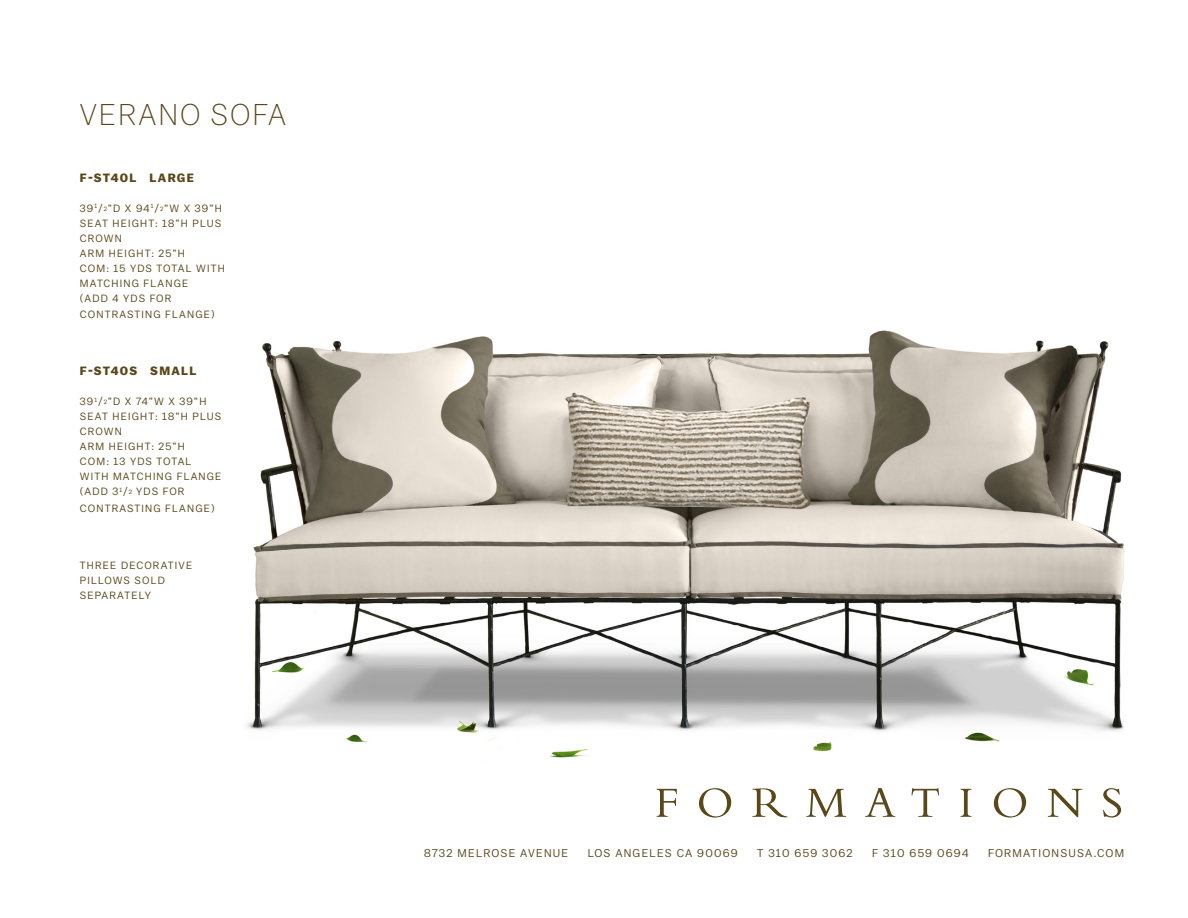
<style>
.page{position:relative;width:1188px;height:918px;background:#fff}
.page>*{position:absolute;margin:0;border:0;box-sizing:border-box;transform-origin:0 0}
.t1{font:300 30px "Balto";letter-spacing:.075em;color:#5a471a}
.t2{font:700 12px "Balto";letter-spacing:.11em;color:#5a471a}
.t3{font:11.25px "Balto";letter-spacing:.11em;color:#5a471a}
.t4{font:10.5px/15px "Balto";letter-spacing:.11em;color:#5a471a}
.s1{font-size:6.15px}
</style>
<div class="page">
<img style="left:247px;top:330px;width:878px;height:428px">
<svg style="left:657px;top:789px;width:20px;height:28px"></svg>
<svg style="left:699px;top:788px;width:32px;height:30px"></svg>
<svg style="left:752px;top:788px;width:35px;height:30px"></svg>
<svg style="left:806px;top:789px;width:40px;height:28px"></svg>
<svg style="left:865px;top:788px;width:30px;height:29px"></svg>
<svg style="left:912px;top:788px;width:27px;height:29px"></svg>
<svg style="left:961px;top:789px;width:11px;height:28px"></svg>
<svg style="left:994px;top:788px;width:32px;height:30px"></svg>
<svg style="left:1048px;top:789px;width:34px;height:28px"></svg>
<svg style="left:1103px;top:788px;width:18px;height:30px"></svg>
<p class="t1" style="left:80px;top:98px;width:208px">VERANO SOFA</p>
<p class="t2" style="left:80px;top:170px;width:116px">F-ST40L LARGE</p>
<p class="t4" style="left:80px;top:200px;width:143px">39<sup>1</sup>/<span class="s1">2</span>”D X 94<sup>1</sup>/<span class="s1">2</span>”W X 39”H</p>
<p class="t4" style="left:80px;top:215px;width:143px">SEAT HEIGHT: 18”H PLUS<br>CROWN</p>
<p class="t4" style="left:80px;top:245px;width:107px">ARM HEIGHT: 25”H</p>
<p class="t4" style="left:80px;top:260px;width:146px">COM: 15 YDS TOTAL WITH<br>MATCHING FLANGE</p>
<p class="t4" style="left:80px;top:289px;width:136px;line-height:16.5px">(ADD 4 YDS FOR<br>CONTRASTING FLANGE)</p>
<p class="t2" style="left:80px;top:364px;width:118px">F-ST40S SMALL</p>
<p class="t4" style="left:80px;top:394px;width:128px">39<sup>1</sup>/<span class="s1">2</span>”D X 74”W X 39”H</p>
<p class="t4" style="left:80px;top:409px;width:143px">SEAT HEIGHT: 18”H PLUS<br>CROWN</p>
<p class="t4" style="left:80px;top:439px;width:107px">ARM HEIGHT: 25”H</p>
<p class="t4" style="left:80px;top:454px;width:143px">COM: 13 YDS TOTAL<br>WITH MATCHING FLANGE (ADD 3<sup>1</sup>/<span class="s1">2</span> YDS FOR</p>
<p class="t4" style="left:80px;top:500px;width:136px">CONTRASTING FLANGE)</p>
<p class="t4" style="left:80px;top:557px;width:114px">THREE DECORATIVE<br>PILLOWS SOLD<br>SEPARATELY</p>
<p class="t3" style="left:424px;top:846px;width:146px">8732 MELROSE AVENUE</p>
<p class="t3" style="left:588px;top:846px;width:152px">LOS ANGELES CA 90069</p>
<p class="t3" style="left:757px;top:846px;width:97px">T 310 659 3062</p>
<p class="t3" style="left:872px;top:846px;width:98px">F 310 659 0694</p>
<p class="t3" style="left:988px;top:846px;width:138px">FORMATIONSUSA.COM</p>
</div>
